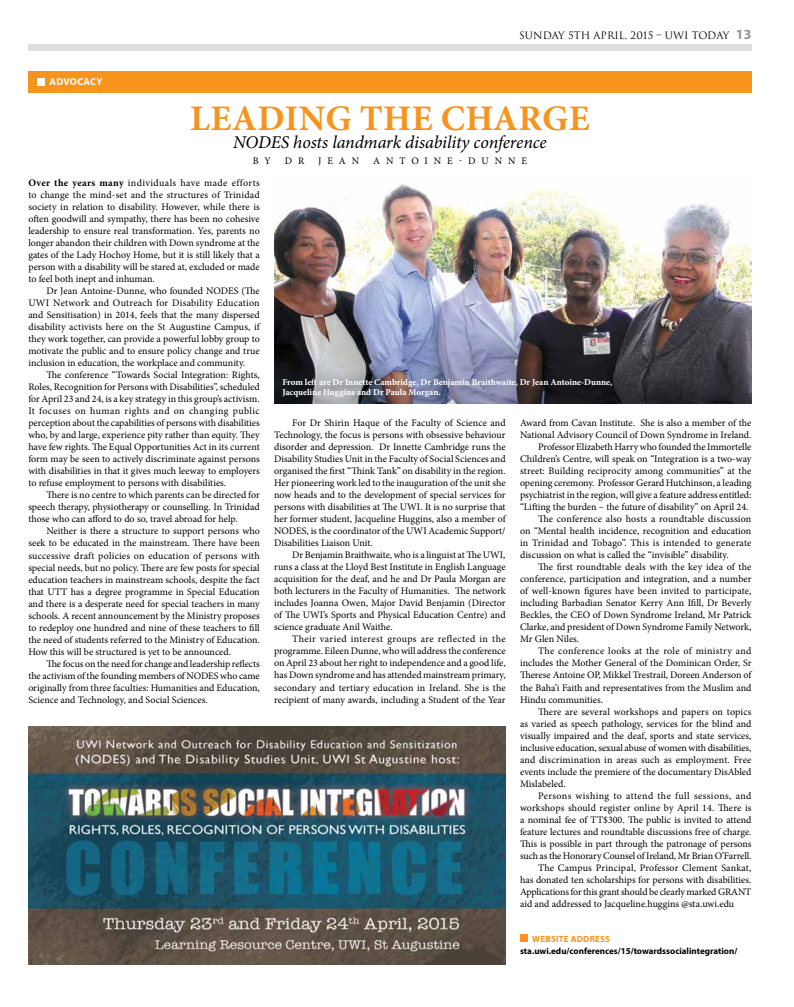
<style>
.page{position:relative;width:794px;height:1007px;background:#fff}
.page>*{position:absolute;margin:0;border:0;box-sizing:border-box;transform-origin:0 0}
.t1{font:700 36px "Minion Pro";letter-spacing:.01em;color:#f7941e}
.t2{font:italic 18px "Minion Pro";letter-spacing:-.005em;color:#000}
.t3{font:10px/12px "Minion Pro";color:#000;text-align:justify}
.t4{font:10px "Minion Pro";letter-spacing:.02em;color:#000}
.t5{font:10px "Minion Pro";letter-spacing:.035em;color:#000}
.t6{font:10px "Minion Pro";letter-spacing:.025em;color:#000}
.t7{font:10px "Trajan";color:#000}
.t8{font:700 10px "Myriad Pro";letter-spacing:.02em;color:#fff}
.t9{font:700 9px/10.8px "Minion Pro";color:#fff}
.t10{font:700 9px "Myriad Pro";color:#000}
.t11{font:700 9px "Myriad Pro";color:#f7941e}
.s1{font-family:"Myriad Pro";font-weight:700;font-size:14px;color:#939598}
.s2{font-weight:700}
</style>
<div class="page">
<div style="left:28px;top:44px;width:723px;height:7px;background:#dcddde"></div>
<div style="left:28px;top:71px;width:723px;height:21px;background:#f7941e"></div>
<div style="left:37px;top:78px;width:8px;height:8px;background:#fff"></div>
<div style="left:520px;top:934px;width:7px;height:8px;background:#f7941e"></div>
<img style="left:274px;top:184px;width:477px;height:219px">
<img style="left:28px;top:726px;width:477px;height:238px">
<p class="t8" style="left:50px;top:75px;width:54px">ADVOCACY</p>
<p class="t7" style="left:519px;top:29px;width:234px">SUNDAY 5TH APRIL, 2015 – UWI TODAY <span class="s1">13</span></p>
<h1 class="t1" style="left:190px;top:93px;width:65px">Leadi</h1>
<h1 class="t1" style="left:299px;top:93px;width:292px">ng the Charge</h1>
<h2 class="t2" style="left:233px;top:130px;width:315px">NODES hosts landmark disability conference</h2>
<p class="t3" style="left:253px;top:155px;width:18px">B y</p>
<p class="t3" style="left:285px;top:155px;width:18px">D r</p>
<p class="t3" style="left:318px;top:155px;width:21px">J ean</p>
<p class="t3" style="left:373px;top:155px;width:50px">An toine</p>
<p class="t3" style="left:459px;top:155px;width:35px">-Dunne</p>
<p class="t3" style="left:28px;top:177px;width:233px"><span class="s2">Over the years many</span> individuals have made efforts to change the mind-set and the structures of Trinidad society in relation to disability. However, while there is often goodwill and sympathy, there has been no cohesive leadership to ensure real transformation. Yes, parents no longer abandon their children with Down syndrome at the gates of the Lady Hochoy Home, but it is still likely that a person with a disability will be stared at, excluded or made to feel both inept and inhuman.</p>
<p class="t3" style="left:28px;top:285px;width:233px;text-indent:18px">Dr Jean Antoine-Dunne, who founded NODES (The UWI Network and Outreach for Disability Education and Sensitisation) in 2014, feels that the many dispersed disability activists here on the St Augustine Campus, if they work together, can provide a powerful lobby group to motivate the public and to ensure policy change and true inclusion in education, the workplace and community.</p>
<p class="t3" style="left:28px;top:369px;width:233px;text-indent:18px">The conference “Towards Social Integration: Rights, Roles, Recognition for Persons with Disabilities”, scheduled for April 23 and 24, is a key strategy in this group’s activism.<br>It focuses on human rights and on changing public perception about the capabilities of persons with disabilities who, by and large, experience pity rather than equity. They have few rights. The Equal Opportunities Act in its current form may be seen to actively discriminate against persons with disabilities in that it gives much leeway to employers to refuse employment to persons with disabilities.</p>
<p class="t3" style="left:28px;top:489px;width:233px;text-indent:18px">There is no centre to which parents can be directed for speech therapy, physiotherapy or counselling. In Trinidad those who can afford to do so, travel abroad for help.</p>
<p class="t3" style="left:28px;top:525px;width:233px;text-indent:18px">Neither is there a structure to support persons who seek to be educated in the mainstream. There have been successive draft policies on education of persons with special needs, but no policy. There are few posts for special education teachers in mainstream schools, despite the fact that UTT has a degree programme in Special Education and there is a desperate need for special teachers in many schools. A recent announcement by the Ministry proposes to redeploy one hundred and nine of these teachers to fill the need of students referred to the Ministry of Education.<br>How this will be structured is yet to be announced.</p>
<p class="t3" style="left:28px;top:657px;width:233px;text-indent:18px">The focus on the need for change and leadership reflects the activism of the founding members of NODES who came originally from three faculties: Humanities and Education, Science and Technology, and Social Sciences.</p>
<p class="t9" style="left:282px;top:376px;width:331px">From left are Dr Innette Cambridge, Dr Benjamin Braithwaite, Dr Jean Antoine-Dunne,<br>Jacqueline Huggins and Dr Paula Morgan.</p>
<p class="t3" style="left:274px;top:417px;width:233px;text-indent:18px">For Dr Shirin Haque of the Faculty of Science and Technology, the focus is persons with obsessive behaviour disorder and depression. Dr Innette Cambridge runs the Disability Studies Unit in the Faculty of Social Sciences and organised the first “Think Tank” on disability in the region.<br>Her pioneering work led to the inauguration of the unit she now heads and to the development of special services for persons with disabilities at The UWI. It is no surprise that her former student, Jacqueline Huggins, also a member of NODES, is the coordinator of the UWI Academic Support/ Disabilities Liaison Unit.</p>
<p class="t3" style="left:274px;top:549px;width:233px;text-indent:18px">Dr Benjamin Braithwaite, who is a linguist at The UWI, runs a class at the Lloyd Best Institute in English Language acquisition for the deaf, and he and Dr Paula Morgan are both lecturers in the Faculty of Humanities. The network includes Joanna Owen, Major David Benjamin (Director of The UWI’s Sports and Physical Education Centre) and science graduate Anil Waithe.</p>
<p class="t3" style="left:274px;top:633px;width:233px;text-indent:18px">Their varied interest groups are reflected in the programme. Eileen Dunne, who will address the conference on April 23 about her right to independence and a good life, has Down syndrome and has attended mainstream primary, secondary and tertiary education in Ireland. She is the recipient of many awards, including a Student of the Year</p>
<p class="t3" style="left:520px;top:417px;width:233px">Award from Cavan Institute. She is also a member of the</p>
<p class="t3" style="left:520px;top:429px;width:233px">National Advisory Council of Down Syndrome in Ireland.</p>
<p class="t3" style="left:538px;top:441px;width:215px">Professor Elizabeth Harry who founded the Immortelle</p>
<p class="t3" style="left:520px;top:453px;width:233px">Children’s Centre, will speak on “Integration is a two-way</p>
<p class="t3" style="left:520px;top:465px;width:233px">street: Building reciprocity among communities” at the</p>
<p class="t3" style="left:520px;top:477px;width:233px">opening ceremony. Professor Gerard Hutchinson, a leading</p>
<p class="t3" style="left:520px;top:489px;width:233px">psychiatrist in the region, will give a feature address entitled:</p>
<p class="t3" style="left:520px;top:501px;width:230px">“Lifting the burden – the future of disability” on April 24.</p>
<p class="t3" style="left:538px;top:513px;width:215px">The conference also hosts a roundtable discussion</p>
<p class="t3" style="left:520px;top:525px;width:233px">on “Mental health incidence, recognition and education</p>
<p class="t4" style="left:520px;top:536px;width:233px">in Trinidad and Tobago”. This is intended to generate</p>
<p class="t3" style="left:520px;top:549px;width:210px">discussion on what is called the “invisible” disability.</p>
<p class="t3" style="left:538px;top:561px;width:215px">The first roundtable deals with the key idea of the</p>
<p class="t3" style="left:520px;top:573px;width:233px">conference, participation and integration, and a number</p>
<p class="t3" style="left:520px;top:585px;width:233px">of well-known figures have been invited to participate,</p>
<p class="t3" style="left:520px;top:597px;width:233px">including Barbadian Senator Kerry Ann Ifill, Dr Beverly</p>
<p class="t3" style="left:520px;top:609px;width:233px">Beckles, the CEO of Down Syndrome Ireland, Mr Patrick</p>
<p class="t3" style="left:520px;top:621px;width:233px">Clarke, and president of Down Syndrome Family Network,</p>
<p class="t3" style="left:520px;top:633px;width:61px">Mr Glen Niles.</p>
<p class="t6" style="left:538px;top:644px;width:215px">The conference looks at the role of ministry and</p>
<p class="t3" style="left:520px;top:657px;width:233px">includes the Mother General of the Dominican Order, Sr</p>
<p class="t3" style="left:520px;top:669px;width:233px">Therese Antoine OP, Mikkel Trestrail, Doreen Anderson of</p>
<p class="t3" style="left:520px;top:681px;width:233px">the Baha’i Faith and representatives from the Muslim and</p>
<p class="t3" style="left:520px;top:693px;width:85px">Hindu communities.</p>
<p class="t3" style="left:538px;top:705px;width:215px">There are several workshops and papers on topics</p>
<p class="t3" style="left:520px;top:717px;width:233px">as varied as speech pathology, services for the blind and</p>
<p class="t3" style="left:520px;top:729px;width:233px">visually impaired and the deaf, sports and state services,</p>
<p class="t3" style="left:520px;top:741px;width:233px">inclusive education, sexual abuse of women with disabilities,</p>
<p class="t3" style="left:520px;top:753px;width:233px">and discrimination in areas such as employment. Free</p>
<p class="t3" style="left:520px;top:765px;width:233px">events include the premiere of the documentary DisAbled</p>
<p class="t3" style="left:520px;top:777px;width:47px">Mislabeled.</p>
<p class="t5" style="left:538px;top:788px;width:215px">Persons wishing to attend the full sessions, and</p>
<p class="t3" style="left:520px;top:801px;width:233px">workshops should register online by April 14. There is</p>
<p class="t3" style="left:520px;top:813px;width:233px">a nominal fee of TT$300. The public is invited to attend</p>
<p class="t3" style="left:520px;top:825px;width:233px">feature lectures and roundtable discussions free of charge.</p>
<p class="t3" style="left:520px;top:837px;width:233px">This is possible in part through the patronage of persons</p>
<p class="t3" style="left:520px;top:849px;width:233px">such as the Honorary Counsel of Ireland, Mr Brian O’Farrell.</p>
<p class="t3" style="left:538px;top:861px;width:215px">The Campus Principal, Professor Clement Sankat,</p>
<p class="t3" style="left:520px;top:873px;width:233px">has donated ten scholarships for persons with disabilities.</p>
<p class="t3" style="left:520px;top:885px;width:232px">Applications for this grant should be clearly marked GRANT</p>
<p class="t3" style="left:520px;top:897px;width:216px">aid and addressed to Jacqueline.huggins @sta.uwi.edu</p>
<p class="t11" style="left:532px;top:932px;width:14px">Website</p>
<p class="t11" style="left:571px;top:932px;width:7px">address</p>
<p class="t10" style="left:520px;top:944px;width:219px">sta.uwi.edu/conferences/15/towardssocialintegration/</p>
</div>
